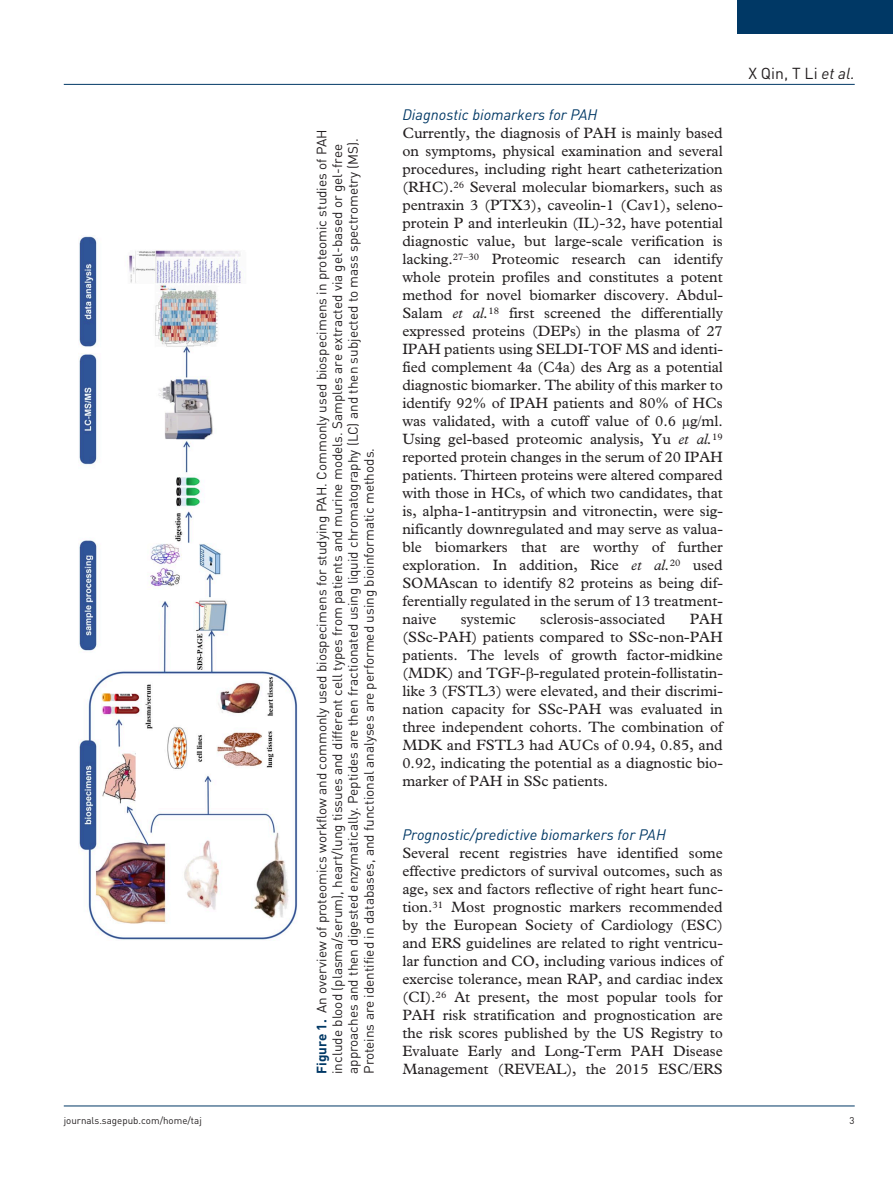
<style>
.page{position:relative;width:893px;height:1191px;background:#fff}
.page>*{position:absolute;margin:0;border:0;box-sizing:border-box;transform-origin:0 0}
.t1{font:15.75px "DIN";color:#231f20}
.t2{font:15px/18px "Plantin Std";color:#231f20;text-align:justify}
.t3{font:italic 15px "DIN";color:#003865}
.t4{font:13.5px/15.8px "DIN";color:#231f20}
.t5{font:9.75px "DIN";color:#231f20}
.s1{font-weight:700;color:#003865}
.s2{font-style:italic}
</style>
<div class="page">
<hr style="left:64px;top:84px;width:791px;height:1px;background:#003865">
<hr style="left:64px;top:1105px;width:791px;height:1px;background:#003865">
<div style="left:738px;top:0;width:155px;height:34px;background:#003865"></div>
<img style="left:78px;top:236px;width:220px;height:704px">
<p class="t4" style="left:313px;top:1074px;width:945px;rotate:-90deg"><span class="s1">Figure 1.</span> An overview of proteomics workflow and commonly used biospecimens for studying PAH. Commonly used biospecimens in proteomic studies of PAH include blood (plasma/serum), heart/lung tissues and different cell types from patients and murine models. Samples are extracted via gel-based or gel-free approaches and then digested enzymatically. Peptides are then fractionated using liquid chromatography (LC) and then subjected to mass spectrometry (MS).<br>Proteins are identified in databases, and functional analyses are performed using bioinformatic methods.</p>
<p class="t3" style="left:402px;top:105px;width:197px">Diagnostic biomarkers for PAH</p>
<p class="t2" style="left:402px;top:124px;width:322px">Currently, the diagnosis of PAH is mainly based on symptoms, physical examination and several procedures, including right heart catheterization (RHC).<sup>26</sup> Several molecular biomarkers, such as pentraxin 3 (PTX3), caveolin-1 (Cav1), seleno&shy;protein P and interleukin (IL)-32, have potential diagnostic value, but large-scale verification is lacking.<sup>27–30</sup> Proteomic research can identify whole protein profiles and constitutes a potent method for novel biomarker discovery. Abdul-Salam <span class="s2">et al.</span><sup>18</sup> first screened the differentially expressed proteins (DEPs) in the plasma of 27<br>IPAH patients using SELDI-TOF MS and identi&shy;fied complement 4a (C4a) des Arg as a potential diagnostic biomarker. The ability of this marker to identify 92% of IPAH patients and 80% of HCs was validated, with a cutoff value of 0.6 µg/ml.<br>Using gel-based proteomic analysis, Yu <span class="s2">et al.</span><sup>19 </sup>reported protein changes in the serum of 20 IPAH patients. Thirteen proteins were altered compared with those in HCs, of which two candidates, that is, alpha-1-antitrypsin and vitronectin, were sig&shy;nificantly downregulated and may serve as valua&shy;ble biomarkers that are worthy of further exploration. In addition, Rice <span class="s2">et al.</span><sup>20</sup> used SOMAscan to identify 82 proteins as being dif&shy;ferentially regulated in the serum of 13 treatment&shy;naive</p>
<p class="t2" style="left:461px;top:610px;width:57px">systemic</p>
<p class="t2" style="left:540px;top:610px;width:127px">sclerosis-associated</p>
<p class="t2" style="left:402px;top:610px;width:322px;text-indent:287px">PAH (SSc-PAH) patients compared to SSc-non-PAH patients. The levels of growth factor-midkine (MDK) and TGF- -regulated protein-follistatin&shy;like 3 (FSTL3) were elevated, and their discrimi&shy;nation capacity for SSc-PAH was evaluated in three independent cohorts. The combination of MDK and FSTL3 had AUCs of 0.94, 0.85, and 0.92, indicating the potential as a diagnostic bio&shy;marker of PAH in SSc patients.</p>
<p class="t3" style="left:402px;top:825px;width:265px">Prognostic/predictive biomarkers for PAH</p>
<p class="t2" style="left:402px;top:844px;width:322px">Several recent registries have identified some effective predictors of survival outcomes, such as age, sex and factors reflective of right heart func&shy;tion.<sup>31</sup> Most prognostic markers recommended by the European Society of Cardiology (ESC) and ERS guidelines are related to right ventricu&shy;lar function and CO, including various indices of exercise tolerance, mean RAP, and cardiac index (CI).<sup>26</sup> At present, the most popular tools for PAH risk stratification and prognostication are the risk scores published by the US Registry to Evaluate Early and Long-Term PAH Disease Management (REVEAL), the 2015 ESC/ERS</p>
<p class="t1" style="left:748px;top:63px;width:108px">X Qin, T Li <span class="s2">et al.</span></p>
<p class="t5" style="left:64px;top:1114px;width:140px">journals.sagepub.com/home/taj</p>
<p class="t5" style="left:850px;top:1114px;width:7px">3</p>
</div>
